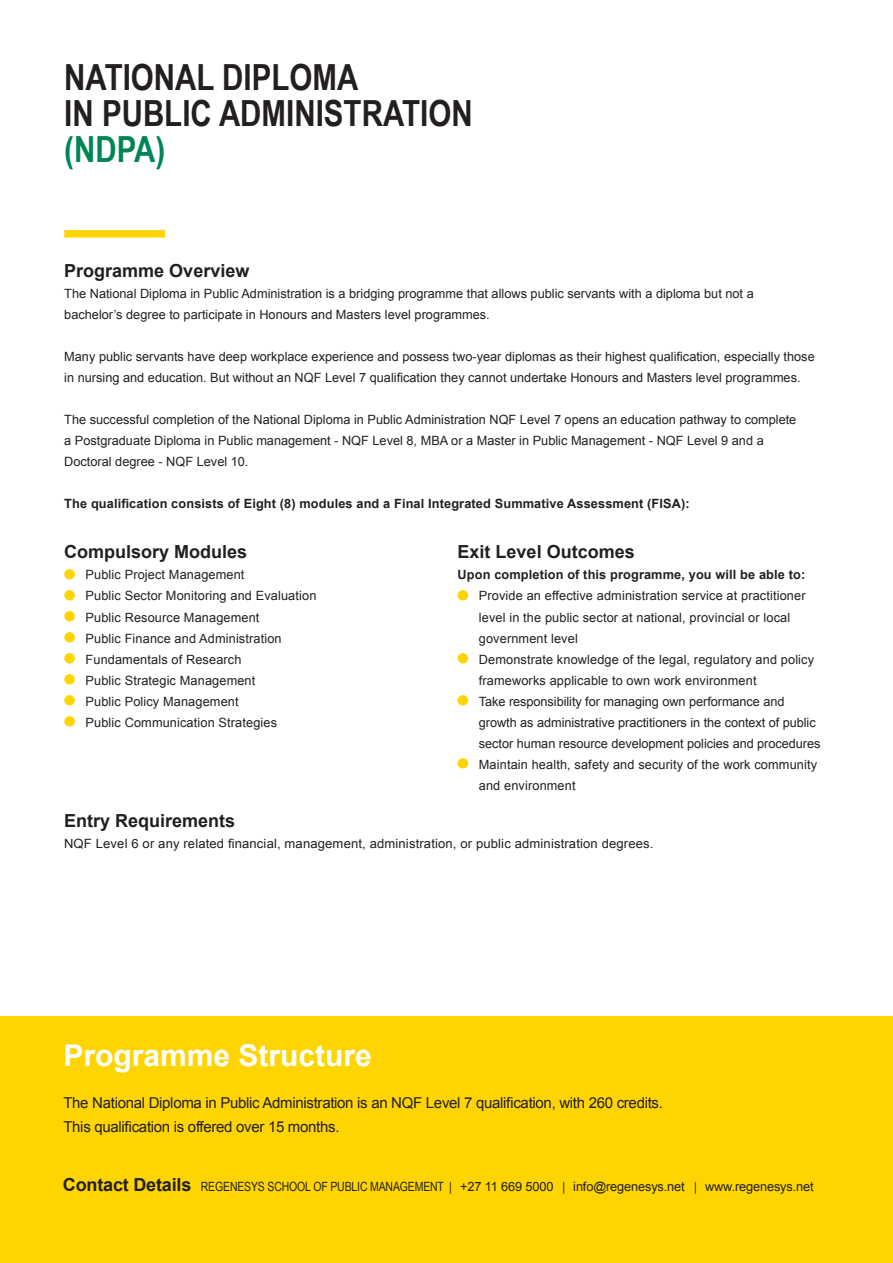
<style>
.page{position:relative;width:893px;height:1263px;background:#fff}
.page>*{position:absolute;margin:0;border:0;box-sizing:border-box;transform-origin:0 0}
.t1{font:700 36px "Arial Narrow";color:#231f20}
.t2{font:700 36px "Arial Narrow";color:#008554}
.t3{font:700 30px "Arial";color:#fff}
.t4{font:700 18px "Arial";color:#231f20}
.t5{font:15px "Arial";letter-spacing:-.02em;color:#231f20}
.t6{font:12.75px/21px "Arial";color:#231f20}
.t7{font:700 12.75px "Arial";letter-spacing:.01em;color:#231f20}
.s1{font-weight:700;font-size:18px}
.s2{font-family:"Arial Narrow"}
</style>
<div class="page">
<div style="left:0;top:1016px;width:893px;height:247px;background:#fed503"></div>
<div style="left:64px;top:230px;width:101px;height:8px;background:#fed503"></div>
<div style="left:64px;top:569px;width:11px;height:10px;background:#fed503;border-radius:50%"></div>
<div style="left:64px;top:590px;width:11px;height:10px;background:#fed503;border-radius:50%"></div>
<div style="left:64px;top:611px;width:11px;height:10px;background:#fed503;border-radius:50%"></div>
<div style="left:64px;top:632px;width:11px;height:10px;background:#fed503;border-radius:50%"></div>
<div style="left:64px;top:653px;width:11px;height:10px;background:#fed503;border-radius:50%"></div>
<div style="left:64px;top:674px;width:11px;height:10px;background:#fed503;border-radius:50%"></div>
<div style="left:64px;top:695px;width:11px;height:10px;background:#fed503;border-radius:50%"></div>
<div style="left:64px;top:716px;width:11px;height:10px;background:#fed503;border-radius:50%"></div>
<div style="left:458px;top:590px;width:10px;height:10px;background:#fed503;border-radius:50%"></div>
<div style="left:458px;top:653px;width:10px;height:10px;background:#fed503;border-radius:50%"></div>
<div style="left:458px;top:695px;width:10px;height:10px;background:#fed503;border-radius:50%"></div>
<div style="left:458px;top:758px;width:10px;height:10px;background:#fed503;border-radius:50%"></div>
<p class="t1" style="left:64px;top:50px;width:296px">NATIONAL DIPLOMA</p>
<p class="t1" style="left:64px;top:86px;width:410px">IN PUBLIC ADMINISTRATION</p>
<p class="t2" style="left:64px;top:122px;width:103px">(NDPA)</p>
<p class="t4" style="left:64px;top:258px;width:187px">Programme Overview</p>
<p class="t6" style="left:64px;top:283px;width:691px">The National Diploma in Public Administration is a bridging programme that allows public servants with a diploma but not a bachelor’s degree to participate in Honours and Masters level programmes.</p>
<p class="t6" style="left:64px;top:346px;width:752px">Many public servants have deep workplace experience and possess two-year diplomas as their highest qualification, especially those</p>
<p class="t6" style="left:64px;top:367px;width:738px">in nursing and education. But without an NQF Level 7 qualification they cannot undertake Honours and Masters level programmes.</p>
<p class="t6" style="left:64px;top:409px;width:734px">The successful completion of the National Diploma in Public Administration NQF Level 7 opens an education pathway to complete</p>
<p class="t6" style="left:64px;top:430px;width:701px">a Postgraduate Diploma in Public management - NQF Level 8, MBA or a Master in Public Management - NQF Level 9 and a<br>Doctoral degree - NQF Level 10.</p>
<p class="t7" style="left:64px;top:495px;width:627px">The qualification consists of Eight (8) modules and a Final Integrated Summative Assessment (FISA):</p>
<p class="t4" style="left:64px;top:540px;width:185px">Compulsory Modules</p>
<p class="t6" style="left:86px;top:565px;width:160px">Public Project Management</p>
<p class="t6" style="left:86px;top:586px;width:232px">Public Sector Monitoring and Evaluation</p>
<p class="t6" style="left:86px;top:607px;width:175px">Public Resource Management</p>
<p class="t6" style="left:86px;top:628px;width:198px">Public Finance and Administration</p>
<p class="t6" style="left:86px;top:649px;width:157px">Fundamentals of Research</p>
<p class="t6" style="left:86px;top:670px;width:171px">Public Strategic Management</p>
<p class="t6" style="left:86px;top:691px;width:155px">Public Policy Management</p>
<p class="t6" style="left:86px;top:712px;width:193px">Public Communication Strategies</p>
<p class="t4" style="left:458px;top:540px;width:179px">Exit Level Outcomes</p>
<p class="t7" style="left:458px;top:567px;width:349px">Upon completion of this programme, you will be able to:</p>
<p class="t6" style="left:479px;top:586px;width:328px">Provide an effective administration service at practitioner level in the public sector at national, provincial or local</p>
<p class="t6" style="left:479px;top:628px;width:100px">government level</p>
<p class="t6" style="left:479px;top:649px;width:337px">Demonstrate knowledge of the legal, regulatory and policy frameworks applicable to own work environment</p>
<p class="t6" style="left:479px;top:691px;width:343px">Take responsibility for managing own performance and growth as administrative practitioners in the context of public sector human resource development policies and procedures</p>
<p class="t6" style="left:479px;top:754px;width:340px">Maintain health, safety and security of the work community and environment</p>
<p class="t4" style="left:64px;top:809px;width:173px">Entry Requirements</p>
<p class="t6" style="left:64px;top:833px;width:591px">NQF Level 6 or any related financial, management, administration, or public administration degrees.</p>
<p class="t3" style="left:63px;top:1035px;width:310px">Programme Structure</p>
<p class="t5" style="left:63px;top:1092px;width:601px">The National Diploma in Public Administration is an NQF Level 7 qualification, with 260 credits.</p>
<p class="t5" style="left:63px;top:1116px;width:278px">This qualification is offered over 15 months.</p>
<p class="t6" style="left:63px;top:1176px;width:752px"><span class="s1">Contact Details</span> <span class="s2">REGENESYS SCHOOL OF PUBLIC MANAGEMENT |</span> +27 11 669 5000 <span class="s2">|</span> info@regenesys.net <span class="s2">|</span> www.regenesys.net</p>
</div>
